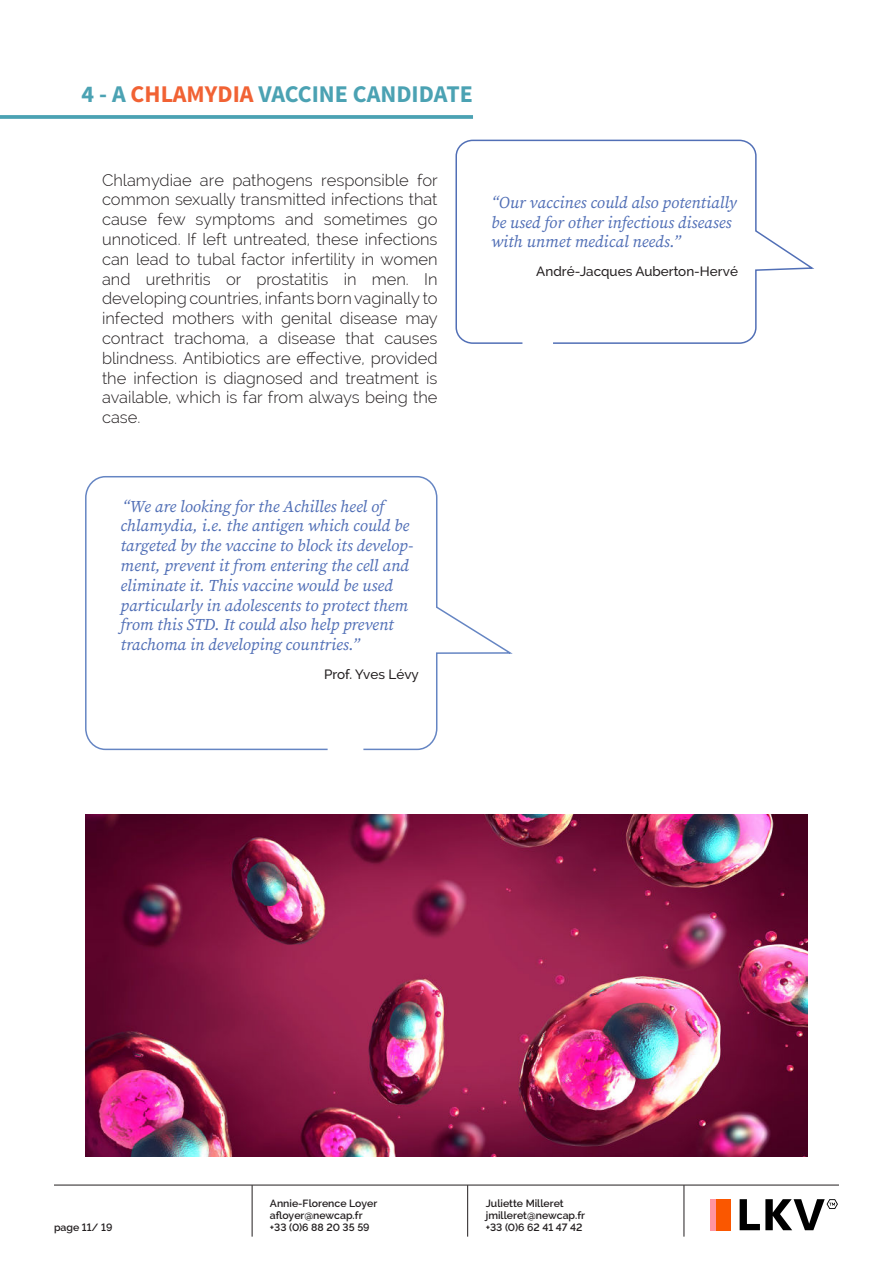
<style>
.page{position:relative;width:893px;height:1263px;background:#fff}
.page>*{position:absolute;margin:0;border:0;box-sizing:border-box;transform-origin:0 0}
.t1{font:700 24px "Source Sans Pro";color:#4ba2b3}
.t2{font:300 16.5px/19.8px "Raleway";color:#231f20;text-align:justify}
.t3{font:italic 16.5px/19.8px "Source Serif Variable";color:#516fb6}
.t4{font:500 13.5px "Raleway";color:#231f20}
.t5{font:600 10.5px/12px "Raleway";color:#231f20}
.s1{color:#f16234}
</style>
<div class="page">
<div style="left:716px;top:1199px;width:15px;height:31px;background:#fa5700"></div>
<div style="left:710px;top:1199px;width:6px;height:31px;background:#ff94a3"></div>
<svg style="left:740px;top:1199px;width:98px;height:31px"></svg>
<hr style="left:54px;top:1185px;width:785px;height:1px;background:#231f20">
<hr style="left:252px;top:1185px;width:1px;height:51px;background:#231f20">
<hr style="left:467px;top:1185px;width:1px;height:51px;background:#231f20">
<hr style="left:684px;top:1185px;width:1px;height:51px;background:#231f20">
<svg style="left:0;top:115px;width:473px;height:4px;background:#55a7b7"></svg>
<img style="left:85px;top:814px;width:722px;height:343px">
<svg style="left:85px;top:476px;width:428px;height:275px"></svg>
<svg style="left:455px;top:139px;width:359px;height:205px"></svg>
<h1 class="t1" style="left:82px;top:83px;width:393px">4 - A <span class="s1">CHLAMYDIA</span> VACCINE CANDIDATE</h1>
<p class="t2" style="left:102px;top:171px;width:337px">Chlamydiae are pathogens responsible for common sexually transmitted infections that cause few symptoms and sometimes go unnoticed. If left untreated, these infections can lead to tubal factor infertility in women and urethritis or prostatitis in men. In developing countries, infants born vaginally to infected mothers with genital disease may contract trachoma, a disease that causes blindness. Antibiotics are effective, provided the infection is diagnosed and treatment is available, which is far from always being the case.</p>
<p class="t3" style="left:491px;top:194px;width:247px">“Our vaccines could also potentially be used for other infectious diseases with unmet medical needs.”</p>
<p class="t4" style="left:536px;top:264px;width:203px">André-Jacques Auberton-Hervé</p>
<p class="t3" style="left:121px;top:497px;width:294px">“We are looking for the Achilles heel of chlamydia, i.e. the antigen which could be targeted by the vaccine to block its develop&shy;ment, prevent it from entering the cell and eliminate it. This vaccine would be used particularly in adolescents to protect them from this STD. It could also help prevent trachoma in developing countries.”</p>
<p class="t4" style="left:324px;top:667px;width:96px">Prof. Yves Lévy</p>
<p class="t5" style="left:54px;top:1221px;width:60px">page 11/ 19</p>
<p class="t5" style="left:270px;top:1198px;width:109px">Annie-Florence Loyer afloyer@newcap.fr +33 (0)6 88 20 35 59</p>
<p class="t5" style="left:486px;top:1198px;width:101px">Juliette Milleret jmilleret@newcap.fr +33 (0)6 62 41 47 42</p>
</div>
